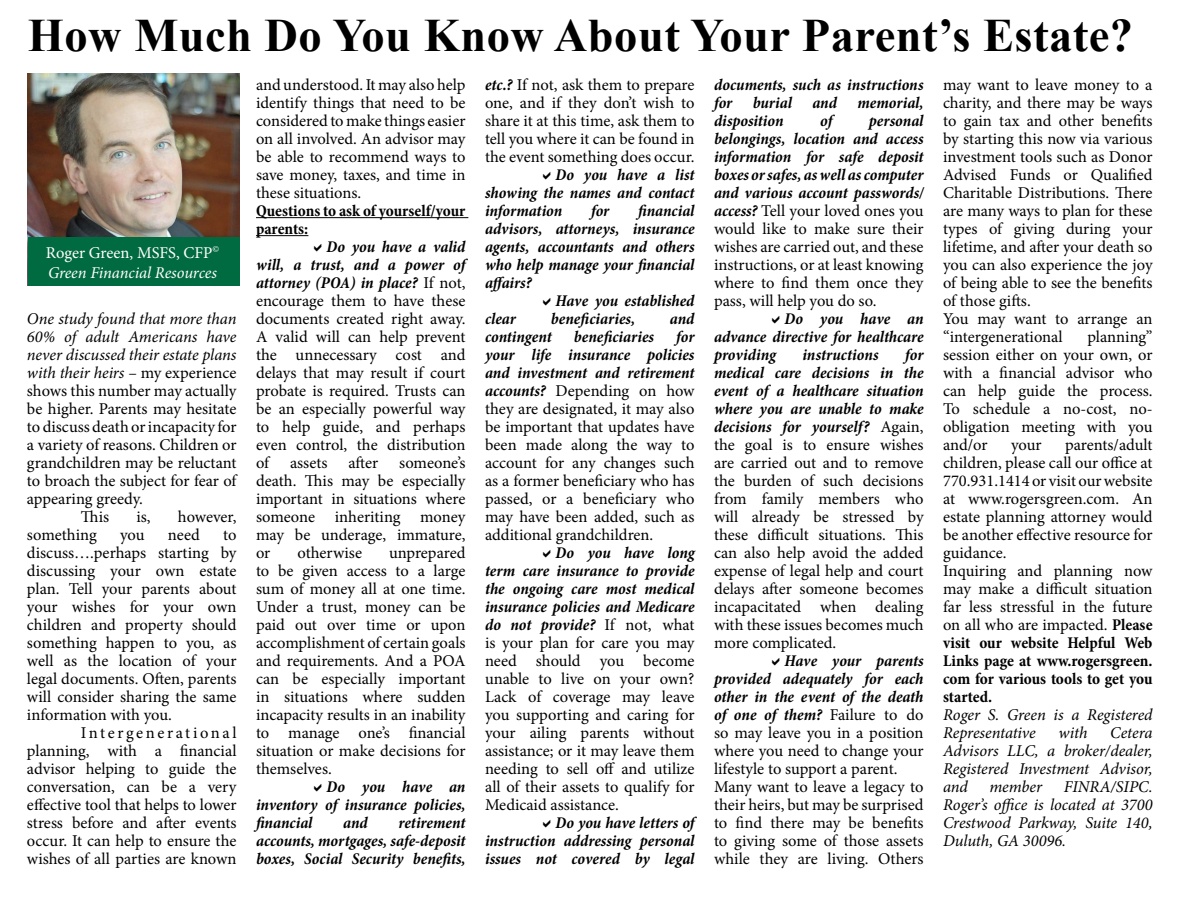
<style>
.page{position:relative;width:1188px;height:918px;background:#fff}
.page>*{position:absolute;margin:0;border:0;box-sizing:border-box;transform-origin:0 0}
.t1{font:700 46.5px "Times New Roman";letter-spacing:.01em;color:#000}
.t2{font:16.5px/18px "Minion Pro";color:#000;text-align:justify}
.t3{font:italic 700 condensed 16.5px/18px "Minion Pro";letter-spacing:-.005em;color:#000;text-align:justify}
.t4{font:italic 16.5px/18px "Minion Pro";letter-spacing:-.005em;color:#000;text-align:justify}
.t5{font:italic 16.5px/19.8px "Minion Pro";letter-spacing:-.01em;color:#fff}
.t6{font:700 condensed 16.5px/18px "Minion Pro";letter-spacing:-.005em;color:#000}
.s1{font-style:normal}
.s2{font-weight:700;font-style:italic;font-stretch:condensed}
.s3{font-weight:700;font-stretch:condensed}
</style>
<div class="page">
<img style="left:28px;top:74px;width:211px;height:164px">
<div style="left:28px;top:238px;width:211px;height:48px;background:#006a40"></div>
<hr style="left:256px;top:217px;width:212px;height:1px;background:#000">
<hr style="left:256px;top:235px;width:52px;height:1px;background:#000">
<h1 class="t1" style="left:28px;top:4px;width:1107px">How Much Do You Know About Your Parent’s Estate?</h1>
<p class="t5" style="left:46px;top:243px;width:175px"><span class="s1">Roger Green, MSFS, CFP</span><sup>©<br></sup>Green Financial Resources</p>
<p class="t4" style="left:27px;top:310px;width:211px">One study found that more than</p>
<p class="t4" style="left:27px;top:328px;width:211px">60% of adult Americans have</p>
<p class="t4" style="left:27px;top:346px;width:211px">never discussed their estate plans</p>
<p class="t4" style="left:27px;top:364px;width:211px">with their heirs <span class="s1">– my experience</span></p>
<p class="t2" style="left:27px;top:382px;width:211px">shows this number may actually</p>
<p class="t2" style="left:27px;top:400px;width:211px">be higher. Parents may hesitate</p>
<p class="t2" style="left:27px;top:418px;width:211px">to discuss death or incapacity for</p>
<p class="t2" style="left:27px;top:436px;width:211px">a variety of reasons. Children or</p>
<p class="t2" style="left:27px;top:454px;width:211px">grandchildren may be reluctant</p>
<p class="t2" style="left:27px;top:472px;width:211px">to broach the subject for fear of</p>
<p class="t2" style="left:27px;top:490px;width:118px">appearing greedy.</p>
<p class="t2" style="left:81px;top:508px;width:30px">This</p>
<p class="t2" style="left:136px;top:508px;width:16px">is,</p>
<p class="t2" style="left:178px;top:508px;width:60px">however,</p>
<p class="t2" style="left:27px;top:526px;width:71px">something</p>
<p class="t2" style="left:120px;top:526px;width:26px">you</p>
<p class="t2" style="left:168px;top:526px;width:33px">need</p>
<p class="t2" style="left:27px;top:526px;width:211px;text-indent:196px">to discuss….perhaps starting by discussing your own estate plan. Tell your parents about your wishes for your own children and property should something happen to you, as well as the location of your legal documents. Often, parents will consider sharing the same information with you.</p>
<p class="t2" style="left:27px;top:724px;width:211px;text-indent:54px">Intergenerational planning, with a financial advisor helping to guide the conversation, can be a very effective tool that helps to lower stress before and after events occur. It can help to ensure the wishes of all parties are known</p>
<p class="t2" style="left:256px;top:76px;width:211px">and understood. It may also help identify things that need to be considered to make things easier on all involved. An advisor may be able to recommend ways to save money, taxes, and time in these situations.</p>
<p class="t6" style="left:256px;top:202px;width:211px">Questions to ask of yourself/your parents:</p>
<p class="t2" style="left:256px;top:238px;width:211px;text-indent:71px"><span class="s2">Do you have a valid will, a trust, and a power of attorney (POA) in place?</span> If not, encourage them to have these documents created right away.<br>A valid will can help prevent the unnecessary cost and delays that may result if court probate is required. Trusts can be an especially powerful way to help guide, and perhaps even control, the distribution of</p>
<p class="t2" style="left:290px;top:454px;width:39px">assets</p>
<p class="t2" style="left:348px;top:454px;width:31px">after</p>
<p class="t2" style="left:256px;top:454px;width:211px;text-indent:143px">someone’s death. This may be especially important in situations where someone inheriting money may be underage, immature, or</p>
<p class="t2" style="left:256px;top:544px;width:211px;text-indent:133px">unprepared to be given access to a large sum of money all at one time.<br>Under a trust, money can be paid out over time or upon accomplishment of certain goals and requirements. And a POA can be especially important in situations where sudden incapacity results in an inability to manage one’s financial situation or make decisions for themselves.</p>
<p class="t3" style="left:256px;top:778px;width:211px;text-indent:71px">Do you have an inventory of insurance policies, financial</p>
<p class="t2" style="left:297px;top:544px;width:66px">otherwise</p>
<p class="t3" style="left:343px;top:814px;width:26px">and</p>
<p class="t3" style="left:256px;top:814px;width:211px;text-indent:142px">retirement accounts, mortgages, safe-deposit boxes, Social Security benefits,</p>
<p class="t2" style="left:485px;top:76px;width:211px"><span class="s2">etc.?</span> If not, ask them to prepare one, and if they don’t wish to share it at this time, ask them to tell you where it can be found in the event something does occur.</p>
<p class="t3" style="left:485px;top:166px;width:211px;text-indent:71px">Do you have a list showing the names and contact information</p>
<p class="t3" style="left:591px;top:202px;width:20px">for</p>
<p class="t3" style="left:638px;top:202px;width:58px">financial</p>
<p class="t3" style="left:485px;top:220px;width:211px">advisors, attorneys, insurance</p>
<p class="t3" style="left:485px;top:238px;width:211px">agents, accountants and others</p>
<p class="t3" style="left:485px;top:256px;width:211px">who help manage your financial</p>
<p class="t3" style="left:485px;top:274px;width:48px">affairs?</p>
<p class="t3" style="left:556px;top:292px;width:141px">Have you established</p>
<p class="t3" style="left:485px;top:310px;width:32px">clear</p>
<p class="t3" style="left:551px;top:310px;width:86px">beneficiaries,</p>
<p class="t3" style="left:670px;top:310px;width:26px">and</p>
<p class="t3" style="left:485px;top:328px;width:68px">contingent</p>
<p class="t3" style="left:574px;top:328px;width:82px">beneficiaries</p>
<p class="t2" style="left:485px;top:328px;width:211px;text-indent:191px"><span class="s2">for your life insurance policies and investment and retirement accounts?</span> Depending on how they are designated, it may also be important that updates have been made along the way to account for any changes such as a former beneficiary who has passed, or a beneficiary who may have been added, such as additional grandchildren.</p>
<p class="t2" style="left:485px;top:544px;width:211px;text-indent:71px"><span class="s2">Do you have long term care insurance to provide the ongoing care most medical insurance policies and Medicare do not provide?</span> If not, what is your plan for care you may need should you become unable to live on your own?<br>Lack of coverage may leave you supporting and caring for your ailing parents without assistance; or it may leave them needing to sell off and utilize all of their assets to qualify for Medicaid assistance.</p>
<p class="t3" style="left:485px;top:814px;width:211px;text-indent:71px">Do you have letters of instruction addressing personal issues not covered by legal</p>
<p class="t3" style="left:714px;top:76px;width:211px">documents, such as instructions for burial and memorial, disposition</p>
<p class="t2" style="left:714px;top:112px;width:211px;text-indent:155px"><span class="s2">personal belongings, location and access information for safe deposit boxes or safes, as well as computer and various account passwords/ access?</span> Tell your loved ones you would like to make sure their wishes are carried out, and these instructions, or at least knowing where to find them once they pass, will help you do so.</p>
<p class="t3" style="left:714px;top:310px;width:211px;text-indent:71px">Do you have an advance directive for healthcare providing</p>
<p class="t3" style="left:820px;top:112px;width:14px">of</p>
<p class="t2" style="left:714px;top:346px;width:211px;text-indent:191px"><span class="s2">for medical care decisions in the event of a healthcare situation where you are unable to make decisions for yourself?</span> Again, the goal is to ensure wishes are carried out and to remove the burden of such decisions from family members who will already be stressed by these difficult situations. This can also help avoid the added expense of legal help and court delays after someone becomes incapacitated when dealing with these issues becomes much more complicated.</p>
<p class="t2" style="left:714px;top:652px;width:211px;text-align:left;text-indent:71px"><span class="s2">Have your parents provided adequately for each other in the event of the death of one of them?</span> Failure to do so may leave you in a position where you need to change your lifestyle to support a parent.<br>Many want to leave a legacy to their heirs, but may be surprised to find there may be benefits to giving some of those assets while they are living. Others</p>
<p class="t3" style="left:802px;top:346px;width:78px">instructions</p>
<p class="t2" style="left:943px;top:76px;width:211px;text-align:left">may want to leave money to a charity, and there may be ways to gain tax and other benefits by starting this now via various investment tools such as Donor<br>Advised Funds or Qualified<br>Charitable Distributions. There are many ways to plan for these types of giving during your lifetime, and after your death so you can also experience the joy of being able to see the benefits of those gifts.<br>You may want to arrange an “intergenerational</p>
<p class="t2" style="left:943px;top:328px;width:211px;text-indent:144px">planning” session either on your own, or with a financial advisor who can help guide the process.<br>To schedule a no-cost, no&shy;obligation meeting with you and/or</p>
<p class="t2" style="left:943px;top:436px;width:211px;text-align:left;text-indent:122px">parents/adult children, please call our office at<br>770.931.1414 or visit our website at www.rogersgreen.com. An estate planning attorney would be another effective resource for guidance.<br>Inquiring and planning now may make a difficult situation far less stressful in the future on all who are impacted. <span class="s3">Please visit our website Helpful Web<br>Links page at www.rogersgreen. com for various tools to get you started.</span></p>
<p class="t4" style="left:943px;top:706px;width:211px">Roger S. Green is a Registered<br>Representative</p>
<p class="t2" style="left:1011px;top:436px;width:32px">your</p>
<p class="t4" style="left:1059px;top:724px;width:30px">with</p>
<p class="t4" style="left:943px;top:724px;width:211px;text-indent:167px">Cetera Advisors LLC, a broker/dealer, Registered Investment Advisor, and</p>
<p class="t4" style="left:989px;top:778px;width:54px">member</p>
<p class="t4" style="left:943px;top:778px;width:211px;text-indent:121px">FINRA/SIPC.<br>Roger’s office is located at 3700<br>Crestwood Parkway, Suite 140, Duluth, GA 30096.</p>
</div>
